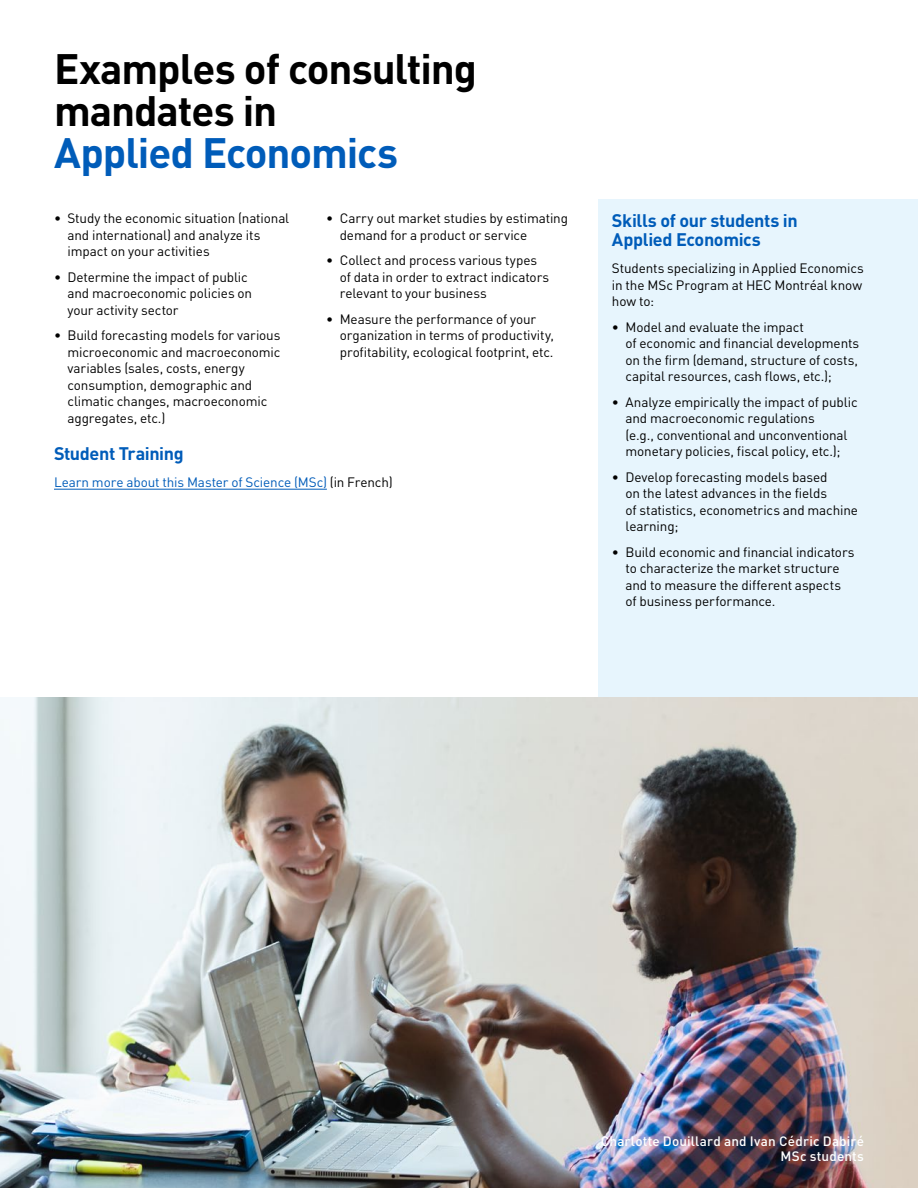
<style>
.page{position:relative;width:918px;height:1188px;background:#fff}
.page>*{position:absolute;margin:0;border:0;box-sizing:border-box;transform-origin:0 0}
.t1{font:700 42px/42px "DINOT";letter-spacing:-.025em;color:#000}
.t2{font:700 42px "DINOT";letter-spacing:-.025em;color:#005cb9}
.t3{font:700 18px/19.5px "DINOT";letter-spacing:-.02em;color:#005cb9}
.t4{font:13.5px/16.5px "DINOT";letter-spacing:-.01em;color:#000}
.t5{font:500 13.5px/15px "DINOT";letter-spacing:.01em;color:#fff;text-align:right}
.t6{font:13.5px "DINOT";letter-spacing:-.01em;color:#005cb9}
.s1{color:#000}
</style>
<div class="page">
<div style="left:598px;top:200px;width:320px;height:988px;background:#e7f5fd"></div>
<img style="left:0;top:698px;width:918px;height:490px">
<hr style="left:54px;top:489px;width:273px;height:1px;background:#005cb9">
<h1 class="t1" style="left:54px;top:47px;width:425px">Examples of consulting mandates in</h1>
<h1 class="t2" style="left:54px;top:125px;width:346px">Applied Economics</h1>
<p class="t4" style="left:68px;top:210px;width:223px;text-indent:-14px">• Study the economic situation (national and international) and analyze its impact on your activities</p>
<p class="t4" style="left:68px;top:268px;width:186px;text-indent:-14px">• Determine the impact of public and macroeconomic policies on your activity sector</p>
<p class="t4" style="left:68px;top:327px;width:214px;text-indent:-14px">• Build forecasting models for various microeconomic and macroeconomic variables (sales, costs, energy consumption, demographic and climatic changes, macroeconomic aggregates, etc.)</p>
<p class="t4" style="left:340px;top:210px;width:230px;text-indent:-14px">• Carry out market studies by estimating demand for a product or service</p>
<p class="t4" style="left:340px;top:252px;width:211px;text-indent:-14px">• Collect and process various types of data in order to extract indicators relevant to your business</p>
<p class="t4" style="left:340px;top:310px;width:216px;text-indent:-14px">• Measure the performance of your organization in terms of productivity, profitability, ecological footprint, etc.</p>
<h2 class="t3" style="left:54px;top:444px;width:131px">Student Training</h2>
<p class="t6" style="left:54px;top:474px;width:340px">Learn more about this Master of Science (MSc) <span class="s1">(in French)</span></p>
<h2 class="t3" style="left:612px;top:210px;width:187px">Skills of our students in<br>Applied Economics</h2>
<p class="t4" style="left:612px;top:260px;width:253px">Students specializing in Applied Economics in the MSc Program at HEC Montréal know how to:</p>
<p class="t4" style="left:625px;top:318px;width:235px;text-indent:-14px">• Model and evaluate the impact<br>of economic and financial developments on the firm (demand, structure of costs, capital resources, cash flows, etc.);</p>
<p class="t4" style="left:625px;top:393px;width:234px;text-indent:-14px">• Analyze empirically the impact of public and macroeconomic regulations<br>(e.g., conventional and unconventional monetary policies, fiscal policy, etc.);</p>
<p class="t4" style="left:625px;top:468px;width:234px;text-indent:-14px">• Develop forecasting models based<br>on the latest advances in the fields<br>of statistics, econometrics and machine learning;</p>
<p class="t4" style="left:625px;top:543px;width:231px;text-indent:-13px">• Build economic and financial indicators to characterize the market structure and to measure the different aspects of business performance.</p>
<p class="t5" style="left:601px;top:1133px;width:265px">Charlotte Douillard and Ivan Cédric Dabiré<br>MSc students</p>
</div>
